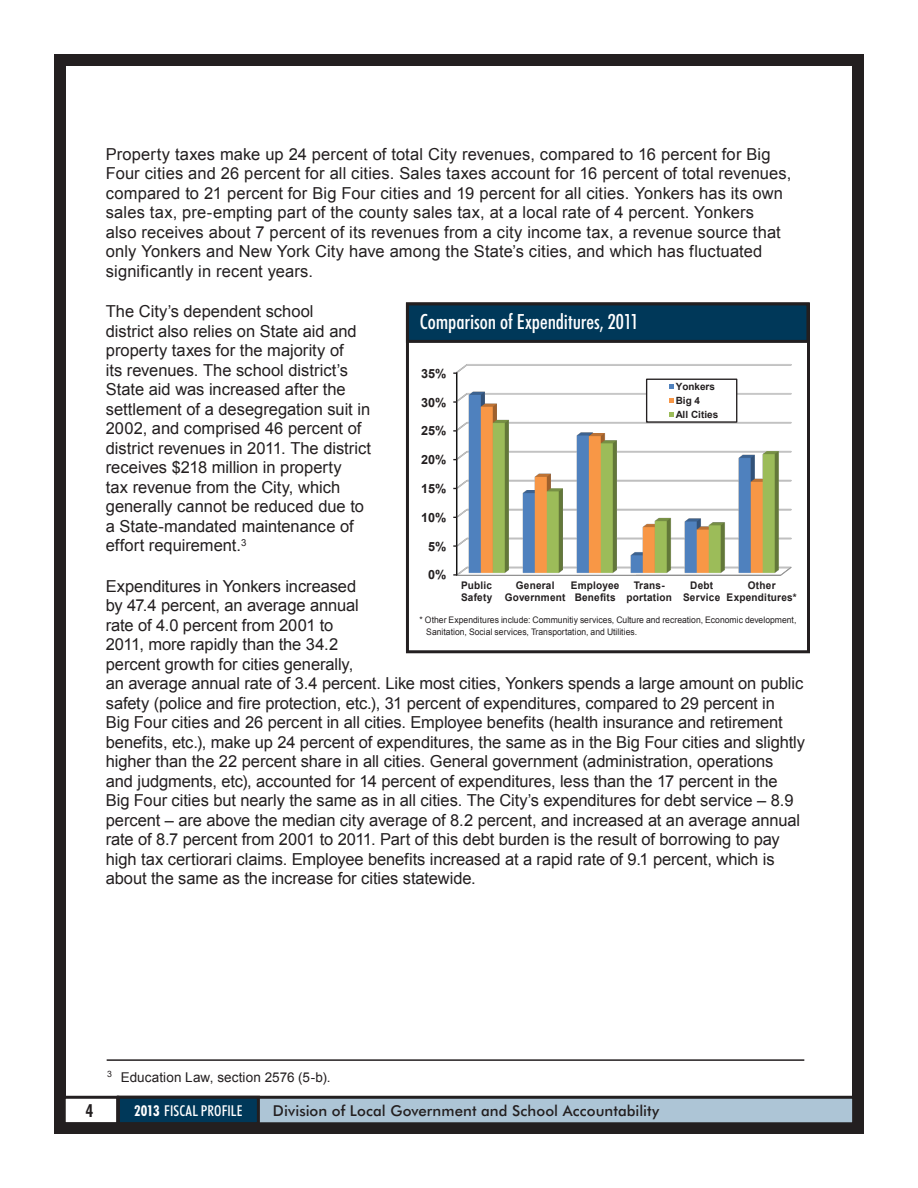
<style>
.page{position:relative;width:918px;height:1188px;background:#fff}
.page>*{position:absolute;margin:0;border:0;box-sizing:border-box;transform-origin:0 0}
.Charts{font:500 condensed 21px "Futura BT";letter-spacing:-.005em;color:#fff}
.t1{font:700 condensed 18px "Futura BT";color:#231f20}
.AnnRep_Body_Text{font:16.5px/19.5px "Arial";letter-spacing:-.005em;color:#231f20}
.t2{font:500 15px "Futura BT";letter-spacing:.005em;color:#231f20}
.t3{font:500 condensed 15px "Futura BT";letter-spacing:.005em;color:#fff}
.footnote{font:13.5px "Arial";letter-spacing:.01em;color:#231f20}
.t4{font:700 12.6px "Arial";color:#231f20}
.t5{font:700 10.5px/12px "Arial";letter-spacing:.02em;color:#231f20;scale:.95 1}
.t6{font:700 9.9px/14.2px "Arial";color:#231f20}
.t7{font:9px/12px "Arial";color:#231f20;scale:.95 1}
.s1{font-weight:700}
</style>
<div class="page">
<div style="left:54px;top:54px;width:810px;height:1080px;border:12px solid #231f20"></div>
<div style="left:63px;top:1096px;width:56px;height:29px;border:3px solid #231f20"></div>
<div style="left:118px;top:1097px;width:736px;height:27px;background:#adc5d6"></div>
<div style="left:117px;top:1096px;width:738px;height:29px;border:3px solid #231f20"></div>
<div style="left:118px;top:1097px;width:140px;height:27px;background:#003859"></div>
<div style="left:117px;top:1096px;width:143px;height:29px;border:3px solid #231f20"></div>
<hr style="left:107px;top:1059px;width:697px;height:2px;background:#231f20">
<img style="left:455px;top:364px;width:337px;height:212px">
<div style="left:647px;top:379px;width:90px;height:43px;background:#fff"></div>
<div style="left:646px;top:379px;width:91px;height:44px;border:1px solid #231f20"></div>
<svg style="left:669px;top:384px;width:5px;height:5px"></svg>
<svg style="left:669px;top:398px;width:5px;height:5px"></svg>
<svg style="left:669px;top:412px;width:5px;height:5px"></svg>
<div style="left:406px;top:302px;width:404px;height:351px;border:3px solid #231f20"></div>
<div style="left:407px;top:304px;width:401px;height:37px;background:#003859"></div>
<div style="left:406px;top:302px;width:403px;height:41px;border:3px solid #231f20"></div>
<p class="AnnRep_Body_Text" style="left:106px;top:144px;width:687px">Property taxes make up 24 percent of total City revenues, compared to 16 percent for Big Four cities and 26 percent for all cities. Sales taxes account for 16 percent of total revenues, compared to 21 percent for Big Four cities and 19 percent for all cities. Yonkers has its own sales tax, pre-empting part of the county sales tax, at a local rate of 4 percent. Yonkers<br>also receives about 7 percent of its revenues from a city income tax, a revenue source that only Yonkers and New York City have among the State’s cities, and which has fluctuated significantly in recent years.</p>
<p class="AnnRep_Body_Text" style="left:106px;top:302px;width:267px">The City’s dependent school<br>district also relies on State aid and property taxes for the majority of<br>its revenues. The school district’s State aid was increased after the settlement of a desegregation suit in 2002, and comprised 46 percent of district revenues in 2011. The district receives $218 million in property<br>tax revenue from the City, which generally cannot be reduced due to a State-mandated maintenance of effort requirement.<sup>3</sup></p>
<p class="AnnRep_Body_Text" style="left:106px;top:576px;width:701px">Expenditures in Yonkers increased<br>by 47.4 percent, an average annual<br>rate of 4.0 percent from 2001 to<br>2011, more rapidly than the 34.2<br>percent growth for cities generally,<br>an average annual rate of 3.4 percent. Like most cities, Yonkers spends a large amount on public safety (police and fire protection, etc.), 31 percent of expenditures, compared to 29 percent in<br>Big Four cities and 26 percent in all cities. Employee benefits (health insurance and retirement benefits, etc.), make up 24 percent of expenditures, the same as in the Big Four cities and slightly higher than the 22 percent share in all cities. General government (administration, operations<br>and judgments, etc), accounted for 14 percent of expenditures, less than the 17 percent in the Big Four cities but nearly the same as in all cities. The City’s expenditures for debt service – 8.9 percent – are above the median city average of 8.2 percent, and increased at an average annual rate of 8.7 percent from 2001 to 2011. Part of this debt burden is the result of borrowing to pay high tax certiorari claims. Employee benefits increased at a rapid rate of 9.1 percent, which is about the same as the increase for cities statewide.</p>
<p class="Charts" style="left:420px;top:309px;width:220px">Comparison of Expenditures, 2011</p>
<p class="t4" style="left:421px;top:365px;width:27px">35%</p>
<p class="t6" style="left:676px;top:380px;width:44px">Yonkers<br>Big 4<br>All Cities</p>
<p class="t4" style="left:421px;top:394px;width:27px">30%</p>
<p class="t4" style="left:421px;top:423px;width:27px">25%</p>
<p class="t4" style="left:421px;top:451px;width:27px">20%</p>
<p class="t4" style="left:421px;top:480px;width:27px">15%</p>
<p class="t4" style="left:421px;top:509px;width:27px">10%</p>
<p class="t4" style="left:428px;top:538px;width:20px">5%</p>
<p class="t4" style="left:428px;top:567px;width:20px">0%</p>
<p class="t5" style="left:461px;top:580px;width:355px;text-indent:287px">Other<br>Safety Government Benefits portation Service Expenditures*</p>
<p class="t7" style="left:426px;top:614px;width:391px;text-indent:-7px">* Other Expenditures include: Communitiy services, Culture and recreation, Economic development,<br>Sanitation, Social services, Transportation, and Utilities.</p>
<p class="t5" style="left:461px;top:580px;width:34px">Public</p>
<p class="t5" style="left:516px;top:580px;width:42px">General</p>
<p class="t5" style="left:571px;top:580px;width:53px">Employee</p>
<p class="t5" style="left:634px;top:580px;width:34px">Trans-</p>
<p class="t5" style="left:690px;top:580px;width:26px">Debt</p>
<p class="footnote" style="left:107px;top:1068px;width:225px"><sup>3</sup> Education Law, section 2576 (5-b).</p>
<p class="t1" style="left:86px;top:1100px;width:9px">4</p>
<p class="t3" style="left:134px;top:1101px;width:110px"><span class="s1">2013</span> FISCAL PROFILE</p>
<p class="t2" style="left:273px;top:1101px;width:388px">Division of Local Government and School Accountability</p>
</div>
